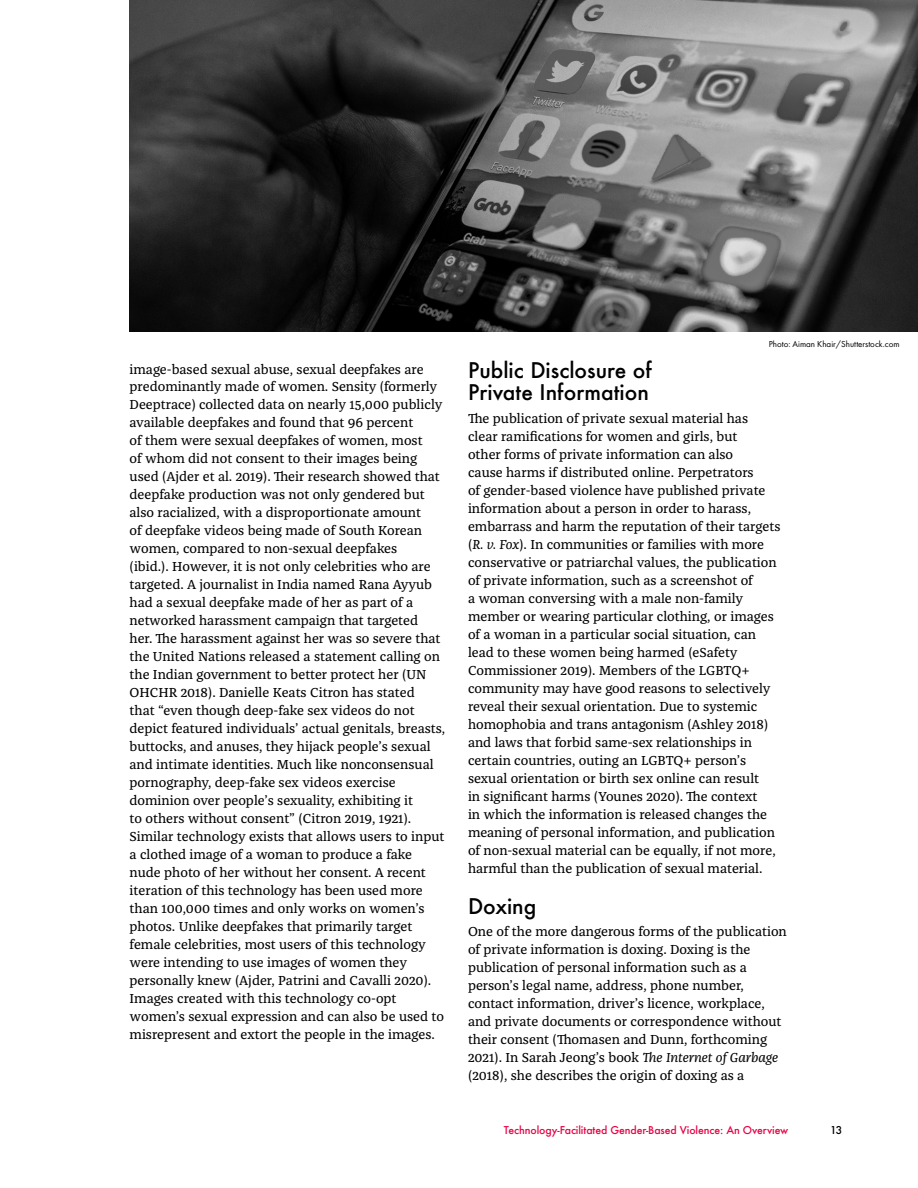
<style>
.page{position:relative;width:918px;height:1188px;background:#fff}
.page>*{position:absolute;margin:0;border:0;box-sizing:border-box;transform-origin:0 0}
.t1{font:500 21px/22.5px "Futura";color:#000}
.t2{font:13.5px/18px "Franziska Pro";color:#000}
.t3{font:500 10.5px "Futura";letter-spacing:-.01em;color:#eb0045}
.t4{font:500 10.5px "Futura";color:#000}
.t5{font:9px "Futura PT";color:#000}
.s1{font-style:italic}
</style>
<div class="page">
<img style="left:130px;top:0;width:788px;height:332px">
<p class="t5" style="left:769px;top:338px;width:132px">Photo: Aiman Khair/Shutterstock.com</p>
<p class="t2" style="left:130px;top:360px;width:317px">image-based sexual abuse, sexual deepfakes are predominantly made of women. Sensity (formerly Deeptrace) collected data on nearly 15,000 publicly available deepfakes and found that 96 percent<br>of them were sexual deepfakes of women, most<br>of whom did not consent to their images being used (Ajder et al. 2019). Their research showed that deepfake production was not only gendered but also racialized, with a disproportionate amount<br>of deepfake videos being made of South Korean women, compared to non-sexual deepfakes<br>(ibid.). However, it is not only celebrities who are targeted. A journalist in India named Rana Ayyub had a sexual deepfake made of her as part of a networked harassment campaign that targeted<br>her. The harassment against her was so severe that the United Nations released a statement calling on the Indian government to better protect her (UN OHCHR 2018). Danielle Keats Citron has stated<br>that “even though deep-fake sex videos do not depict featured individuals’ actual genitals, breasts, buttocks, and anuses, they hijack people’s sexual and intimate identities. Much like nonconsensual pornography, deep-fake sex videos exercise dominion over people’s sexuality, exhibiting it<br>to others without consent” (Citron 2019, 1921).<br>Similar technology exists that allows users to input a clothed image of a woman to produce a fake nude photo of her without her consent. A recent iteration of this technology has been used more than 100,000 times and only works on women’s photos. Unlike deepfakes that primarily target female celebrities, most users of this technology were intending to use images of women they personally knew (Ajder, Patrini and Cavalli 2020).<br>Images created with this technology co-opt women’s sexual expression and can also be used to misrepresent and extort the people in the images.</p>
<h1 class="t1" style="left:468px;top:359px;width:185px">Public Disclosure of<br>Private Information</h1>
<p class="t2" style="left:468px;top:409px;width:314px">The publication of private sexual material has clear ramifications for women and girls, but<br>other forms of private information can also<br>cause harms if distributed online. Perpetrators<br>of gender-based violence have published private information about a person in order to harass, embarrass and harm the reputation of their targets (<span class="s1">R. v. Fox</span>). In communities or families with more conservative or patriarchal values, the publication of private information, such as a screenshot of<br>a woman conversing with a male non-family member or wearing particular clothing, or images of a woman in a particular social situation, can lead to these women being harmed (eSafety Commissioner 2019). Members of the LGBTQ+ community may have good reasons to selectively reveal their sexual orientation. Due to systemic homophobia and trans antagonism (Ashley 2018) and laws that forbid same-sex relationships in certain countries, outing an LGBTQ+ person’s sexual orientation or birth sex online can result<br>in significant harms (Younes 2020). The context<br>in which the information is released changes the meaning of personal information, and publication of non-sexual material can be equally, if not more, harmful than the publication of sexual material.</p>
<h1 class="t1" style="left:468px;top:894px;width:70px">Doxing</h1>
<p class="t2" style="left:468px;top:922px;width:320px">One of the more dangerous forms of the publication of private information is doxing. Doxing is the publication of personal information such as a person’s legal name, address, phone number, contact information, driver’s licence, workplace, and private documents or correspondence without their consent (Thomasen and Dunn, forthcoming 2021). In Sarah Jeong’s book <span class="s1">The Internet of Garbage </span>(2018), she describes the origin of doxing as a</p>
<p class="t3" style="left:504px;top:1123px;width:286px">Technology-Facilitated Gender-Based Violence: An Overview</p>
<p class="t4" style="left:830px;top:1123px;width:14px">13</p>
</div>
